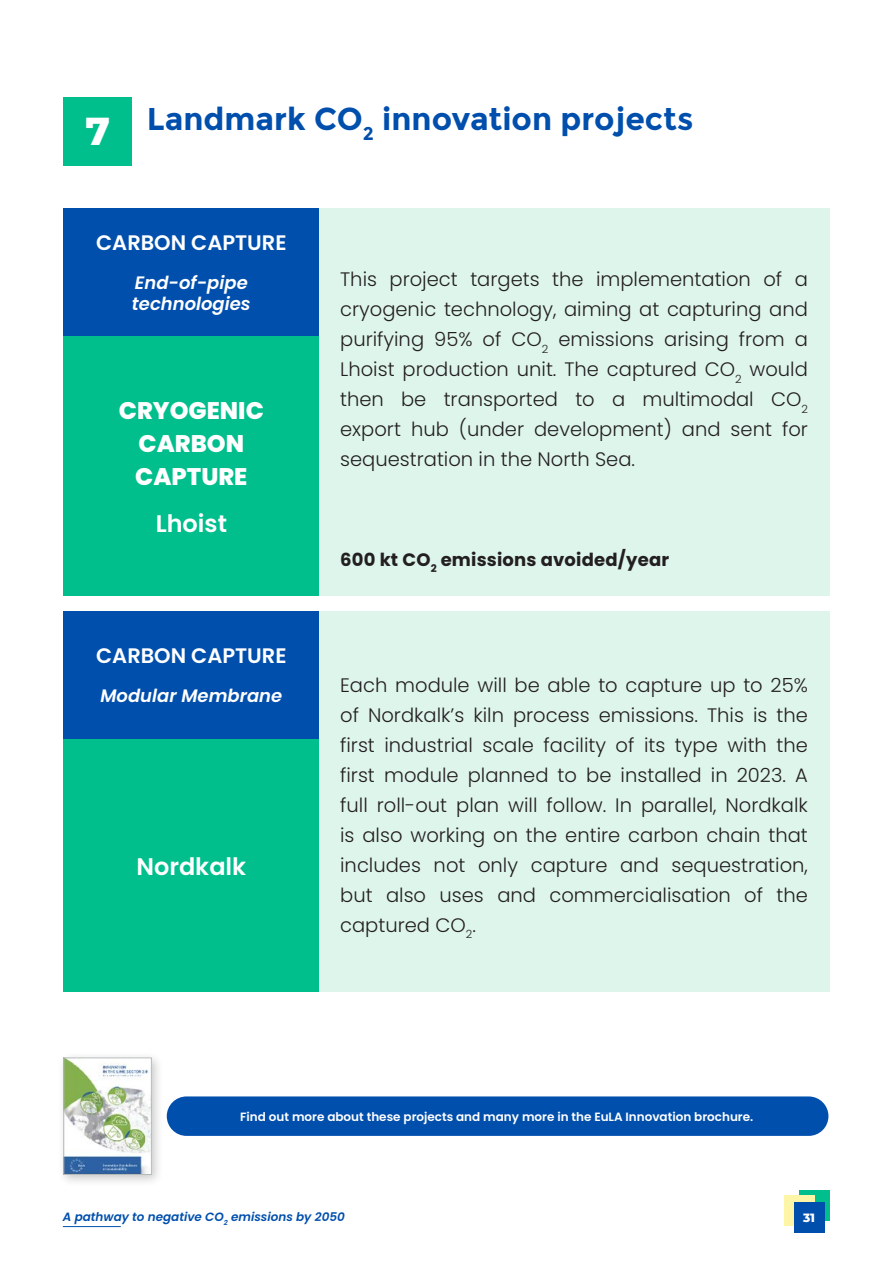
<style>
.page{position:relative;width:893px;height:1263px;background:#fff}
.page>*{position:absolute;margin:0;border:0;box-sizing:border-box;transform-origin:0 0}
.t1{font:800 39px "Montserrat";color:#fff}
.t2{font:700 31.5px "Montserrat";color:#004fad}
.t3{font:800 24px/33px "Poppins";color:#fff;text-align:center}
.t4{font:600 24px "Poppins";color:#fff}
.t5{font:600 21px "Poppins";color:#fff}
.t6{font:300 19.5px/30px "Poppins";color:#231f20;text-align:justify}
.t7{font:italic 600 18px/21.6px "Poppins";color:#fff}
.t8{font:700 18px "Poppins";letter-spacing:.01em;color:#231f20}
.t9{font:600 12px "Poppins";color:#fff}
.t10{font:italic 600 12px "Poppins";color:#004fad}
.t11{font:800 12px "Montserrat";color:#fff}
</style>
<div class="page">
<div style="left:799px;top:1189px;width:31px;height:31px;background:#00bf8c"></div>
<div style="left:784px;top:1195px;width:31px;height:30px;background:#fff5a6"></div>
<div style="left:794px;top:1202px;width:31px;height:31px;background:#004fad"></div>
<hr style="left:63px;top:1226px;width:58px;height:1px;background:#004fad">
<div style="left:64px;top:98px;width:68px;height:68px;background:#00bf8c"></div>
<div style="left:319px;top:208px;width:510px;height:316px;background:#def5eb"></div>
<div style="left:319px;top:611px;width:510px;height:381px;background:#def5eb"></div>
<div style="left:64px;top:336px;width:255px;height:260px;background:#00bf8c"></div>
<div style="left:64px;top:738px;width:255px;height:254px;background:#00bf8c"></div>
<div style="left:64px;top:208px;width:255px;height:128px;background:#004fad"></div>
<div style="left:64px;top:611px;width:255px;height:127px;background:#004fad"></div>
<div style="left:319px;top:524px;width:510px;height:72px;background:#def5eb"></div>
<div style="left:167px;top:1096px;width:661px;height:40px;background:#004fad;border-radius:20px"></div>
<div style="left:57px;top:1051px;width:107px;height:136px;background:#231f20;opacity:.25"></div>
<img style="left:65px;top:1059px;width:85px;height:114px">
<div style="left:63px;top:1057px;width:89px;height:118px;border:1px solid #b5baba"></div>
<h1 class="t1" style="left:85px;top:105px;width:26px">7</h1>
<h2 class="t2" style="left:147px;top:100px;width:548px">Landmark CO<sub>2</sub> innovation projects</h2>
<p class="t5" style="left:96px;top:231px;width:192px">CARBON CAPTURE</p>
<p class="t7" style="left:132px;top:272px;width:120px">End-of-pipe technologies</p>
<p class="t3" style="left:119px;top:394px;width:147px">CRYOGENIC<br>CARBON<br>CAPTURE</p>
<p class="t4" style="left:156px;top:510px;width:73px">Lhoist</p>
<p class="t5" style="left:96px;top:644px;width:192px">CARBON CAPTURE</p>
<p class="t7" style="left:100px;top:685px;width:183px">Modular Membrane</p>
<p class="t4" style="left:136px;top:852px;width:111px">Nordkalk</p>
<p class="t6" style="left:340px;top:264px;width:469px">This project targets the implementation of a cryogenic technology, aiming at capturing and purifying 95% of CO<sub>2</sub> emissions arising from a Lhoist production unit. The captured CO<sub>2</sub> would then be transported to a multimodal CO<sub>2 </sub>export hub (under development) and sent for sequestration in the North Sea.</p>
<p class="t8" style="left:340px;top:549px;width:330px">600 kt CO<sub>2</sub> emissions avoided/year</p>
<p class="t6" style="left:340px;top:670px;width:469px">Each module will be able to capture up to 25% of Nordkalk’s kiln process emissions. This is the first industrial scale facility of its type with the first module planned to be installed in 2023. A full roll-out plan will follow. In parallel, Nordkalk is also working on the entire carbon chain that includes not only capture and sequestration, but also uses and commercialisation of the captured CO<sub>2</sub>.</p>
<p class="t9" style="left:240px;top:1110px;width:514px">Find out more about these projects and many more in the EuLA Innovation brochure.</p>
<p class="t10" style="left:63px;top:1209px;width:284px">A pathway to negative CO<sub>2</sub> emissions by 2050</p>
<p class="t11" style="left:803px;top:1210px;width:14px">31</p>
</div>
